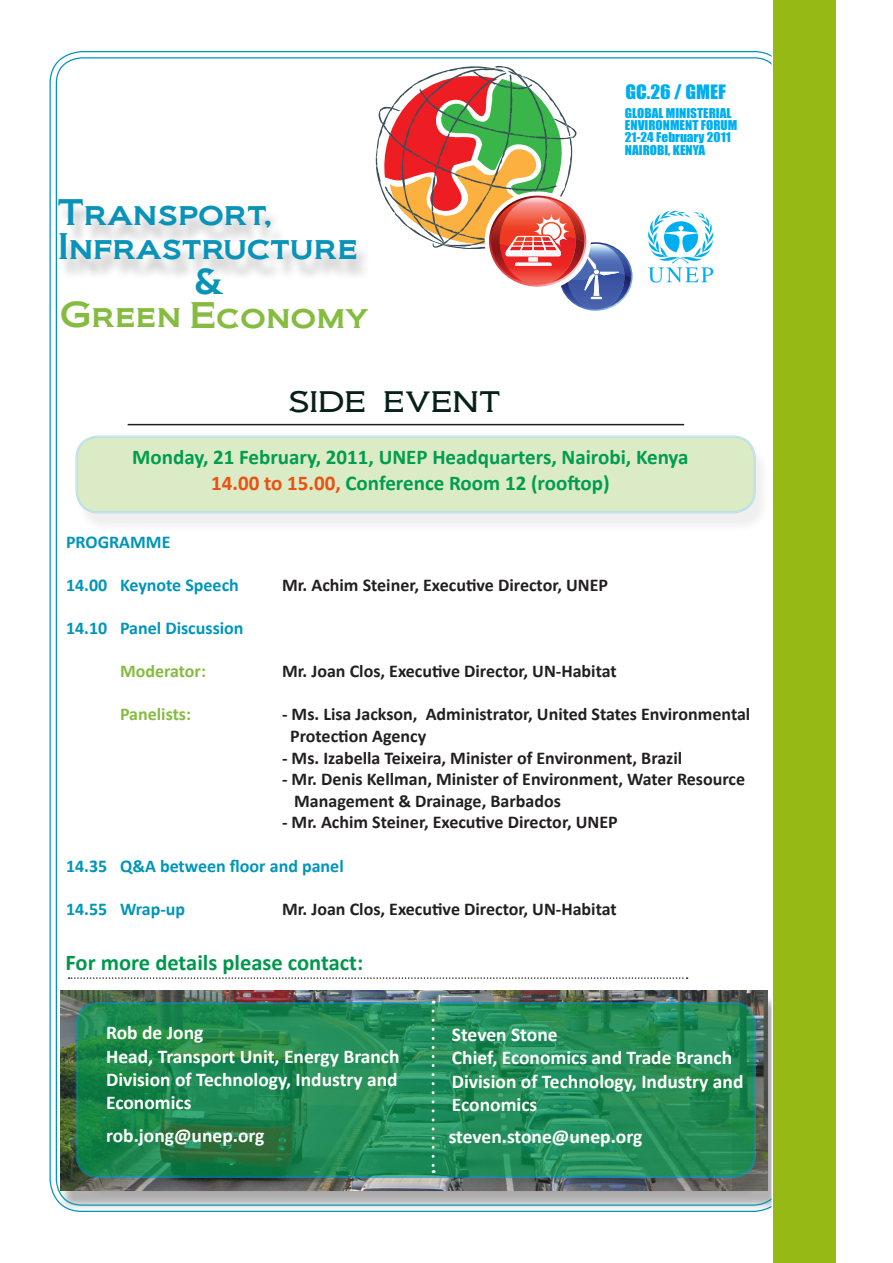
<style>
.page{position:relative;width:893px;height:1263px;background:#fff}
.page>*{position:absolute;margin:0;border:0;box-sizing:border-box;transform-origin:0 0}
.Company_Name{font:300 37.5px "Biondi";letter-spacing:-.01em;color:#07201a}
.Company_Name-2{font:34.5px "Biondi";color:#0993b8}
.Company_Name-3{font:34.5px "Biondi";color:#85bc40}
.Company_Name-4{font:700 22.5px "Calibri";color:#00974d}
.Company_Name-5{font:700 21px "Calibri";color:#009d4e}
.Company_Name-6{font:700 19.5px/23.4px "Calibri";color:#fffffd}
.t1{font:18.3px "Impact";color:#00aeef;scale:1.07 1}
.Company_Name-7{font:700 18px/21.6px "Calibri";color:#231f20}
.Company_Name-8{font:700 18px "Calibri";color:#0095bb}
.Company_Name-9{font:700 18px "Calibri";color:#85bc40}
.t2{font:12.45px/12.5px "Impact";color:#00aeef;scale:1.07 1}
.s1{color:#e95212}
</style>
<div class="page">
<div style="left:59px;top:995px;width:724px;height:217px;background:#231f20;opacity:.35"></div>
<img style="left:60px;top:990px;width:707px;height:201px">
<svg style="left:771px;top:0;width:65px;height:1263px;background:#9dbd25"></svg>
<svg style="left:69px;top:977px;width:619px;height:2px"></svg>
<div style="left:75px;top:1007px;width:696px;height:191px;background:#231f20;opacity:.25"></div>
<svg style="left:77px;top:1003px;width:678px;height:174px;background:#228a55"></svg>
<div style="left:77px;top:1003px;width:677px;height:173px;border:1px solid #0095bb;border-radius:21px"></div>
<svg style="left:432px;top:1011px;width:3px;height:162px"></svg>
<svg style="left:648px;top:210px;width:66px;height:73px"></svg>
<svg style="left:376px;top:65px;width:257px;height:246px"></svg>
<div style="left:75px;top:441px;width:696px;height:93px;background:#f3f3f3"></div>
<div style="left:77px;top:437px;width:678px;height:75px;background:#daebc6;border-radius:22px"></div>
<div style="left:76px;top:436px;width:679px;height:77px;border:1px solid #0095bb;border-radius:22px"></div>
<div style="left:77px;top:437px;width:677px;height:75px;border:1px solid #0095bb;border-radius:21px"></div>
<div style="left:58px;top:204px;width:227px;height:44px;background:#231f20;opacity:.25"></div>
<div style="left:59px;top:238px;width:311px;height:43px;background:#231f20;opacity:.25"></div>
<hr style="left:128px;top:424px;width:556px;height:1px;background:#231f20">
<p class="Company_Name-2" style="left:58px;top:191px;width:216px">Transport,</p>
<p class="Company_Name-2" style="left:59px;top:226px;width:301px">Infrastructure</p>
<p class="Company_Name-2" style="left:194px;top:261px;width:31px">&amp;</p>
<p class="Company_Name-3" style="left:60px;top:294px;width:310px">Green Economy</p>
<p class="Company_Name" style="left:288px;top:376px;width:214px">side event</p>
<p class="t1" style="left:625px;top:81px;width:96px">GC.26 / GMEF</p>
<p class="t2" style="left:625px;top:106px;width:106px">GLOBAL MINISTERIAL<br>ENVIRONMENT FORUM<br>21-24 February 2011<br>NAIROBI, KENYA</p>
<p class="Company_Name-5" style="left:132px;top:444px;width:558px">Monday, 21 February, 2011, UNEP Headquarters, Nairobi, Kenya</p>
<p class="Company_Name-5" style="left:211px;top:470px;width:400px"><span class="s1">14.00 to 15.00,</span> Conference Room 12 (rooftop)</p>
<p class="Company_Name-8" style="left:66px;top:530px;width:106px">PROGRAMME</p>
<p class="Company_Name-8" style="left:66px;top:574px;width:174px">14.00 Keynote Speech</p>
<p class="Company_Name-7" style="left:282px;top:573px;width:328px">Mr. Achim Steiner, Executive Director, UNEP</p>
<p class="Company_Name-8" style="left:66px;top:617px;width:179px">14.10 Panel Discussion</p>
<p class="Company_Name-9" style="left:120px;top:660px;width:87px">Moderator:</p>
<p class="Company_Name-7" style="left:282px;top:659px;width:336px">Mr. Joan Clos, Executive Director, UN-Habitat</p>
<p class="Company_Name-9" style="left:120px;top:703px;width:73px">Panelists:</p>
<p class="Company_Name-7" style="left:290px;top:703px;width:462px;text-indent:-8px">- Ms. Lisa Jackson, Administrator, United States Environmental<br>Protection Agency</p>
<p class="Company_Name-7" style="left:282px;top:746px;width:402px">- Ms. Izabella Teixeira, Minister of Environment, Brazil</p>
<p class="Company_Name-7" style="left:294px;top:767px;width:452px;text-indent:-12px">- Mr. Denis Kellman, Minister of Environment, Water Resource<br>Management &amp; Drainage, Barbados</p>
<p class="Company_Name-7" style="left:282px;top:811px;width:337px">- Mr. Achim Steiner, Executive Director, UNEP</p>
<p class="Company_Name-8" style="left:66px;top:854px;width:279px">14.35 Q&amp;A between floor and panel</p>
<p class="Company_Name-8" style="left:66px;top:898px;width:121px">14.55 Wrap-up</p>
<p class="Company_Name-7" style="left:282px;top:897px;width:336px">Mr. Joan Clos, Executive Director, UN-Habitat</p>
<p class="Company_Name-4" style="left:66px;top:948px;width:299px">For more details please contact:</p>
<p class="Company_Name-6" style="left:106px;top:1020px;width:99px">Rob de Jong</p>
<p class="Company_Name-6" style="left:106px;top:1043px;width:295px">Head, Transport Unit, Energy Branch</p>
<p class="Company_Name-6" style="left:106px;top:1067px;width:293px">Division of Technology, Industry and<br>Economics</p>
<p class="Company_Name-6" style="left:106px;top:1123px;width:160px">rob.jong@unep.org</p>
<p class="Company_Name-6" style="left:452px;top:1022px;width:107px">Steven Stone</p>
<p class="Company_Name-6" style="left:452px;top:1045px;width:282px">Chief, Economics and Trade Branch</p>
<p class="Company_Name-6" style="left:452px;top:1068px;width:293px">Division of Technology, Industry and<br>Economics</p>
<p class="Company_Name-6" style="left:449px;top:1124px;width:195px">steven.stone@unep.org</p>
</div>
